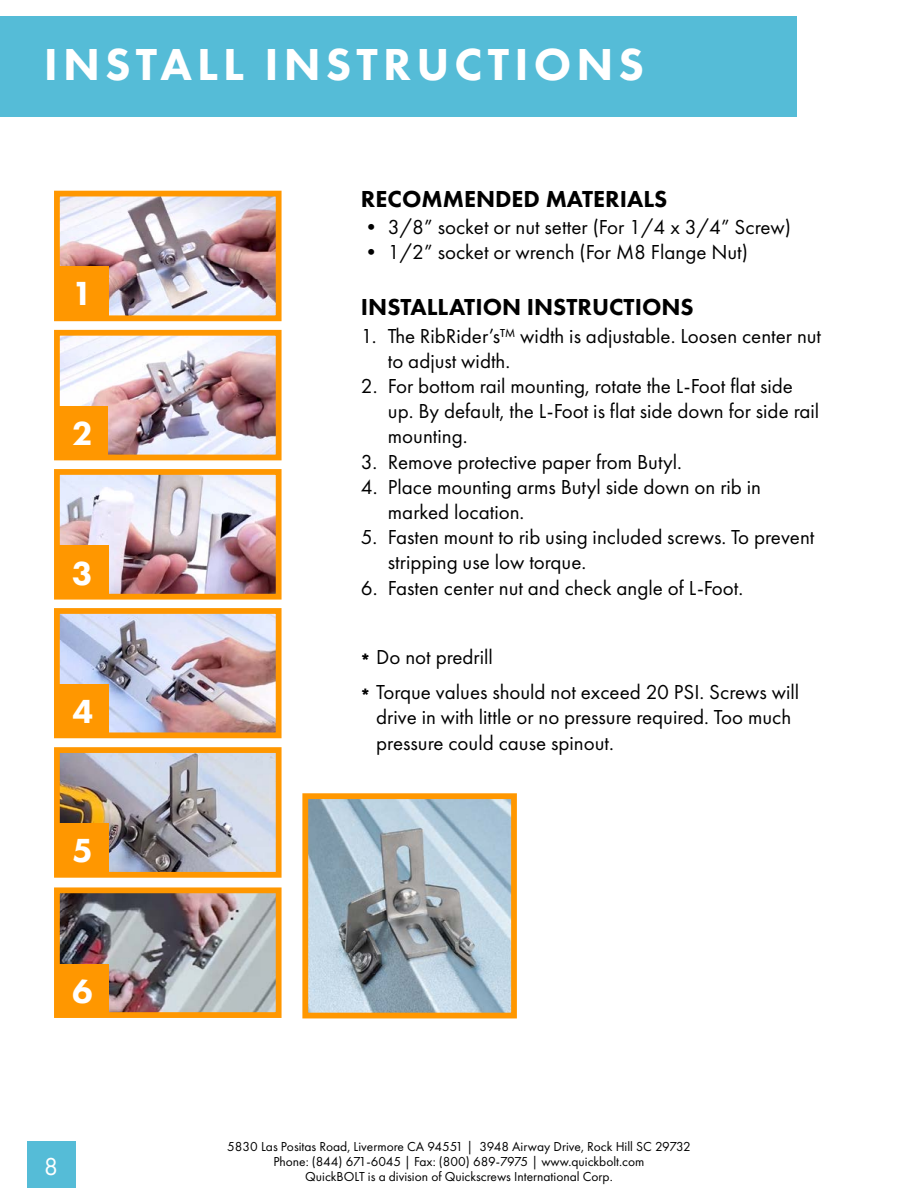
<style>
.page{position:relative;width:918px;height:1188px;background:#fff}
.page>*{position:absolute;margin:0;border:0;box-sizing:border-box;transform-origin:0 0}
.t1{font:800 46.5px "Futura PT";letter-spacing:.11em;color:#fff}
.t2{font:800 34.65px "Futura PT";color:#fff}
.t3{font:25.5px "Futura PT";color:#fff}
.t4{font:800 24px "Futura PT";color:#000}
.t5{font:21px/25.2px "Futura PT";color:#000}
.t6{font:700 18.45px/34.7px "Futura PT";color:#000}
.t7{font:13.5px/15px "Futura PT";color:#000;text-align:center}
</style>
<div class="page">
<div style="left:27px;top:1142px;width:48px;height:46px;background:#55bcd7"></div>
<div style="left:0;top:16px;width:796px;height:100px;background:#55bcd7"></div>
<img style="left:309px;top:800px;width:201px;height:211px">
<div style="left:302px;top:793px;width:215px;height:225px;border:6px solid #ff9700"></div>
<img style="left:61px;top:198px;width:214px;height:116px">
<div style="left:54px;top:191px;width:228px;height:130px;border:6px solid #ff9700"></div>
<img style="left:61px;top:894px;width:214px;height:117px">
<div style="left:54px;top:887px;width:228px;height:131px;border:6px solid #ff9700"></div>
<img style="left:61px;top:754px;width:214px;height:117px">
<div style="left:54px;top:747px;width:228px;height:131px;border:6px solid #ff9700"></div>
<img style="left:61px;top:476px;width:214px;height:117px">
<div style="left:54px;top:469px;width:228px;height:131px;border:6px solid #ff9700"></div>
<img style="left:61px;top:337px;width:214px;height:116px">
<div style="left:54px;top:330px;width:228px;height:130px;border:6px solid #ff9700"></div>
<div style="left:57px;top:266px;width:51px;height:52px;background:#ff9700"></div>
<div style="left:57px;top:406px;width:51px;height:52px;background:#ff9700"></div>
<div style="left:57px;top:546px;width:51px;height:51px;background:#ff9700"></div>
<div style="left:57px;top:823px;width:51px;height:52px;background:#ff9700"></div>
<div style="left:57px;top:964px;width:51px;height:51px;background:#ff9700"></div>
<img style="left:61px;top:615px;width:214px;height:116px">
<div style="left:54px;top:608px;width:228px;height:130px;border:6px solid #ff9700"></div>
<div style="left:57px;top:684px;width:51px;height:51px;background:#ff9700"></div>
<h1 class="t1" style="left:44px;top:35px;width:602px">INSTALL INSTRUCTIONS</h1>
<p class="t4" style="left:361px;top:184px;width:308px">RECOMMENDED MATERIALS</p>
<h2 class="t2" style="left:72px;top:272px;width:22px">1</h2>
<h2 class="t2" style="left:72px;top:412px;width:22px">2</h2>
<h2 class="t2" style="left:72px;top:551px;width:22px">3</h2>
<h2 class="t2" style="left:72px;top:690px;width:22px">4</h2>
<h2 class="t2" style="left:72px;top:829px;width:22px">5</h2>
<h2 class="t2" style="left:72px;top:970px;width:22px">6</h2>
<p class="t3" style="left:44px;top:1151px;width:16px">8</p>
<p class="t5" style="left:361px;top:214px;width:432px">• 3/8” socket or nut setter (For 1/4 x 3/4” Screw)</p>
<p class="t5" style="left:361px;top:240px;width:389px">• 1/2” socket or wrench (For M8 Flange Nut)</p>
<p class="t4" style="left:361px;top:292px;width:334px">INSTALLATION INSTRUCTIONS</p>
<p class="t5" style="left:388px;top:323px;width:435px;text-indent:-27px">1. The RibRider’s™ width is adjustable. Loosen center nut to adjust width.</p>
<p class="t5" style="left:388px;top:373px;width:433px;text-indent:-27px">2. For bottom rail mounting, rotate the L-Foot flat side up. By default, the L-Foot is flat side down for side rail mounting.</p>
<p class="t5" style="left:361px;top:449px;width:323px">3. Remove protective paper from Butyl.</p>
<p class="t5" style="left:388px;top:474px;width:375px;text-indent:-27px">4. Place mounting arms Butyl side down on rib in marked location.</p>
<p class="t5" style="left:388px;top:524px;width:428px;text-indent:-27px">5. Fasten mount to rib using included screws. To prevent stripping use low torque.</p>
<p class="t5" style="left:361px;top:575px;width:384px">6. Fasten center nut and check angle of L-Foot.</p>
<p class="t6" style="left:359px;top:643px;width:13px">* *</p>
<p class="t5" style="left:376px;top:640px;width:424px;line-height:34.7px">Do not predrill<br>Torque values should not exceed 20 PSI. Screws will</p>
<p class="t5" style="left:376px;top:705px;width:416px">drive in with little or no pressure required. Too much pressure could cause spinout.</p>
<p class="t7" style="left:227px;top:1139px;width:465px">5830 Las Positas Road, Livermore CA 94551 | 3948 Airway Drive, Rock Hill SC 29732<br>Phone: (844) 671-6045 | Fax: (800) 689-7975 | www.quickbolt.com</p>
<p class="t7" style="left:305px;top:1169px;width:309px">QuickBOLT is a division of Quickscrews International Corp.</p>
</div>
